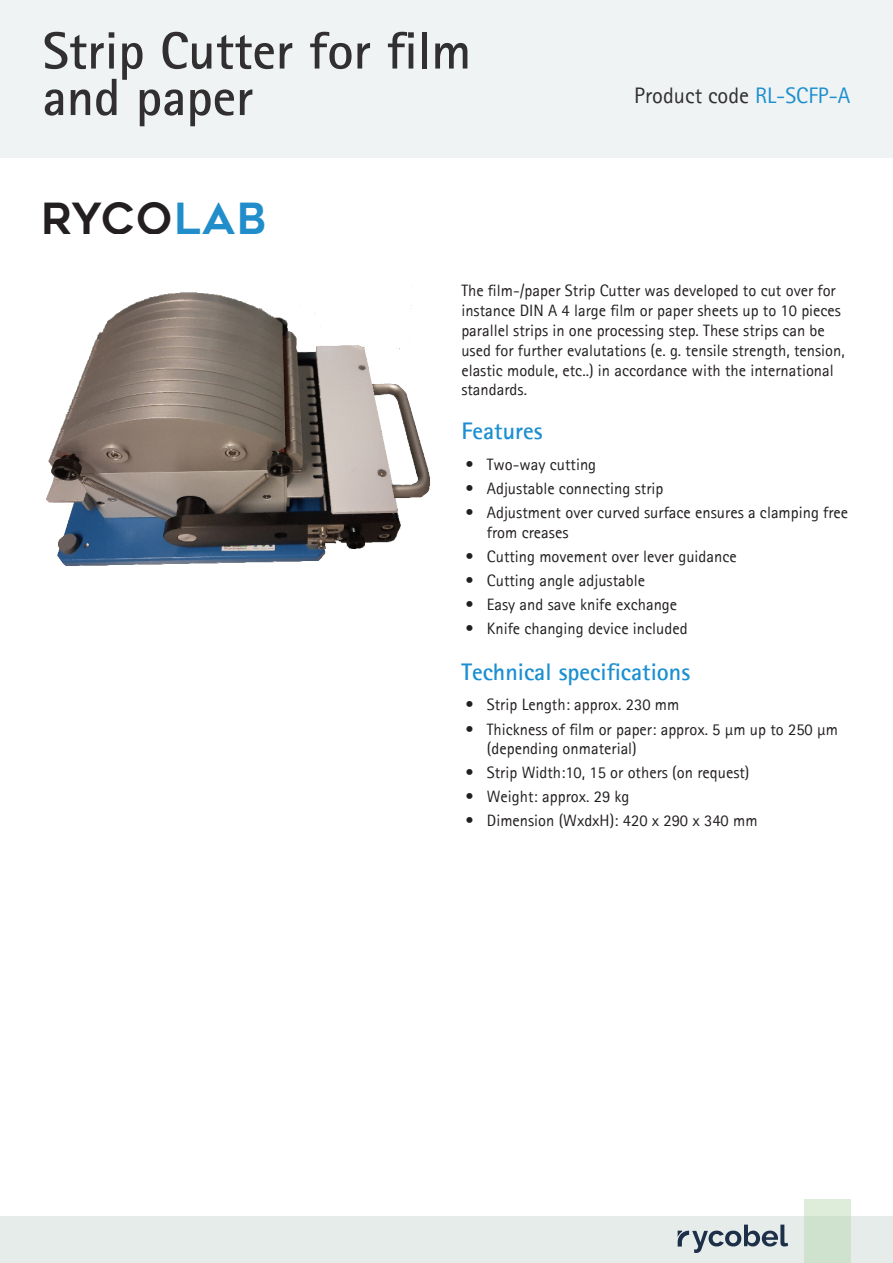
<style>
.page{position:relative;width:893px;height:1263px;background:#fff}
.page>*{position:absolute;margin:0;border:0;box-sizing:border-box;transform-origin:0 0}
.t1{font:700 52.5px/46.5px "Rotis Sans Serif";color:#312f30}
.t2{font:42.75px "Geometos";letter-spacing:.04em;color:#231f20}
.t3{font:700 24px "Rotis Sans Serif";color:#1b8fd0}
.t4{font:22.5px "Rotis Sans Serif";color:#312f30}
.t5{font:16.5px/19.8px "Rotis Sans Serif";color:#231f20}
.s1{color:#218dca}
.s2{color:#1b8fd0}
</style>
<div class="page">
<div style="left:0;top:1216px;width:893px;height:47px;background:#e6ecea"></div>
<div style="left:0;top:0;width:893px;height:158px;background:#eff3f3"></div>
<div style="left:804px;top:1199px;width:46px;height:64px;background:linear-gradient(to right,#d3e5d0,#d3e5d0)"></div>
<svg style="left:678px;top:1224px;width:110px;height:29px"></svg>
<img style="left:46px;top:292px;width:384px;height:274px">
<h1 class="t1" style="left:43px;top:27px;width:430px">Strip Cutter for film and paper</h1>
<h2 class="t2" style="left:41px;top:194px;width:227px">RYCO<span class="s1">LAB</span></h2>
<p class="t4" style="left:634px;top:82px;width:218px">Product code <span class="s2">RL-SCFP-A</span></p>
<p class="t5" style="left:461px;top:281px;width:385px">The film-/paper Strip Cutter was developed to cut over for instance DIN A 4 large film or paper sheets up to 10 pieces parallel strips in one processing step. These strips can be used for further evalutations (e. g. tensile strength, tension, elastic module, etc..) in accordance with the international standards.</p>
<h2 class="t3" style="left:461px;top:416px;width:83px">Features</h2>
<p class="t5" style="left:466px;top:454px;width:132px">• Two-way cutting</p>
<p class="t5" style="left:466px;top:478px;width:199px">• Adjustable connecting strip</p>
<p class="t5" style="left:487px;top:502px;width:363px;text-indent:-21px">• Adjustment over curved surface ensures a clamping free from creases</p>
<p class="t5" style="left:466px;top:546px;width:273px">• Cutting movement over lever guidance</p>
<p class="t5" style="left:466px;top:570px;width:181px">• Cutting angle adjustable</p>
<p class="t5" style="left:466px;top:594px;width:213px">• Easy and save knife exchange</p>
<p class="t5" style="left:466px;top:618px;width:223px">• Knife changing device included</p>
<h2 class="t3" style="left:461px;top:657px;width:230px">Technical specifications</h2>
<p class="t5" style="left:466px;top:695px;width:215px">• Strip Length: approx. 230 mm</p>
<p class="t5" style="left:487px;top:719px;width:352px;text-indent:-21px">• Thickness of film or paper: approx. 5 μm up to 250 μm (depending onmaterial)</p>
<p class="t5" style="left:466px;top:763px;width:285px">• Strip Width:10, 15 or others (on request)</p>
<p class="t5" style="left:466px;top:787px;width:165px">• Weight: approx. 29 kg</p>
<p class="t5" style="left:466px;top:811px;width:293px">• Dimension (WxdxH): 420 x 290 x 340 mm</p>
</div>
